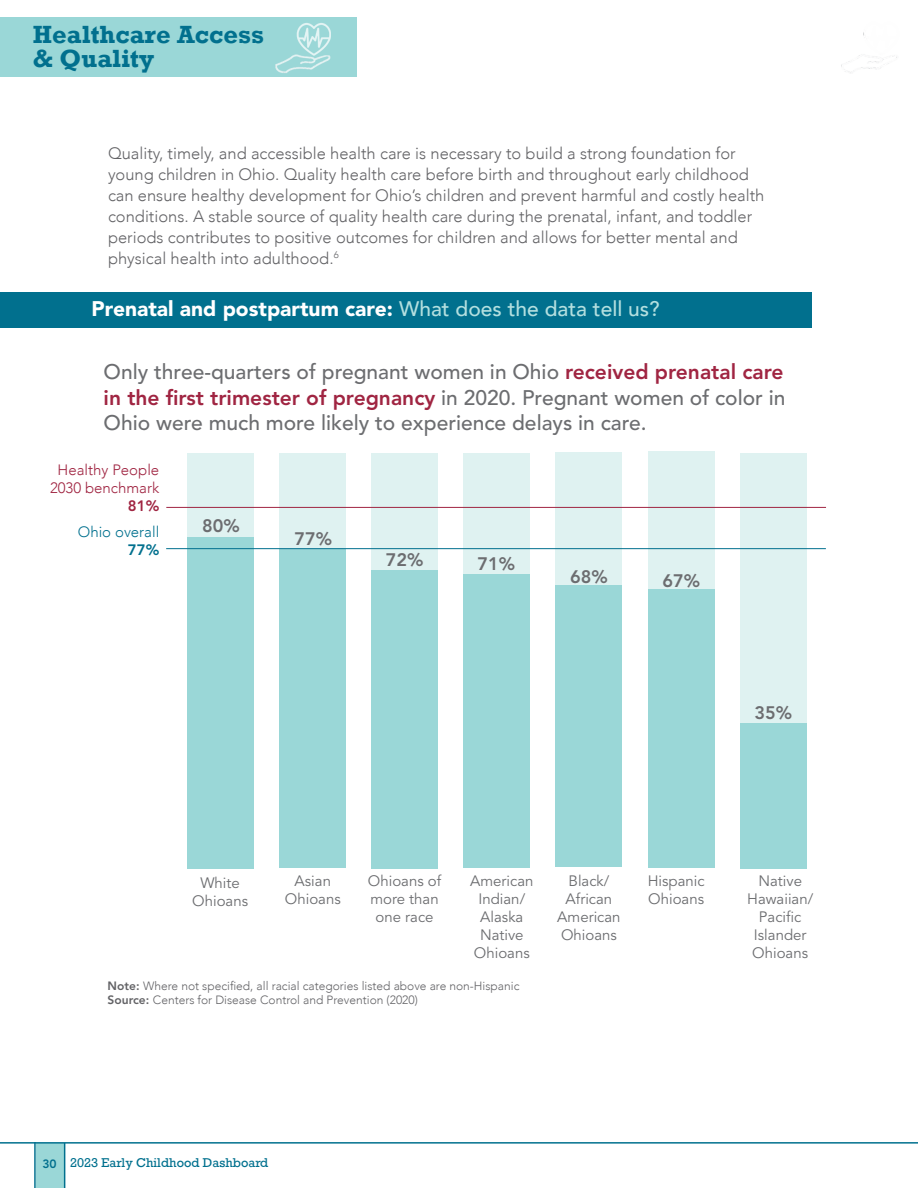
<style>
.page{position:relative;width:918px;height:1188px;background:#fff}
.page>*{position:absolute;margin:0;border:0;box-sizing:border-box;transform-origin:0 0}
.t1{font:700 25.5px/24px "Rockwell";color:#01708e}
.t2{font:500 21px/25.2px "Avenir LT Pro";color:#6c6d70;text-align:justify}
.t3{font:900 21px "Avenir LT Pro";color:#fff}
.t4{font:800 18px "Avenir LT Pro";color:#6c6d70}
.t5{font:300 16.5px/21px "Avenir";color:#636366}
.t6{font:15px/18px "Avenir LT Pro";color:#6c6d70;text-align:center}
.t7{font:300 15px/18px "Avenir";color:#a02542;text-align:right}
.t8{font:300 15px/18px "Avenir";color:#01708e;text-align:right}
.t9{font:300 12px/14.4px "Avenir";color:#636366}
.t10{font:12px "Rockwell";color:#01708e}
.s1{font-family:"Avenir";font-weight:500;color:#b3dfdf}
.s2{font-weight:800;color:#a02542}
.s3{font-family:"Avenir LT Pro";font-weight:800}
</style>
<div class="page">
<div style="left:36px;top:1143px;width:29px;height:45px;background:#9ad7d7"></div>
<hr style="left:0;top:1142px;width:918px;height:2px;background:#01708e">
<hr style="left:34px;top:1142px;width:2px;height:46px;background:#01708e">
<hr style="left:64px;top:1143px;width:1px;height:45px;background:#01708e">
<div style="left:740px;top:723px;width:67px;height:145px;background:#9ad7d7"></div>
<div style="left:740px;top:453px;width:67px;height:270px;background:#dff2f1"></div>
<div style="left:280px;top:549px;width:66px;height:319px;background:#9ad7d7"></div>
<div style="left:280px;top:453px;width:66px;height:96px;background:#dff2f1"></div>
<div style="left:556px;top:585px;width:66px;height:282px;background:#9ad7d7"></div>
<div style="left:556px;top:452px;width:66px;height:133px;background:#dff2f1"></div>
<div style="left:187px;top:536px;width:66px;height:332px;background:#9ad7d7"></div>
<div style="left:187px;top:453px;width:66px;height:83px;background:#dff2f1"></div>
<div style="left:464px;top:573px;width:66px;height:295px;background:#9ad7d7"></div>
<div style="left:464px;top:453px;width:66px;height:120px;background:#dff2f1"></div>
<div style="left:648px;top:589px;width:66px;height:278px;background:#9ad7d7"></div>
<div style="left:648px;top:452px;width:66px;height:137px;background:#dff2f1"></div>
<div style="left:371px;top:569px;width:67px;height:299px;background:#9ad7d7"></div>
<div style="left:371px;top:453px;width:67px;height:116px;background:#dff2f1"></div>
<hr style="left:166px;top:548px;width:660px;height:1px;background:#01708e">
<hr style="left:166px;top:507px;width:660px;height:1px;background:#a02542">
<img style="left:841px;top:32px;width:56px;height:41px">
<div style="left:0;top:18px;width:356px;height:59px;background:#9ad7d7"></div>
<div style="left:0;top:292px;width:811px;height:36px;background:#01708e"></div>
<img style="left:275px;top:23px;width:56px;height:50px">
<p class="t1" style="left:33px;top:22px;width:233px">Healthcare Access &amp; Quality</p>
<p class="t5" style="left:108px;top:143px;width:658px">Quality, timely, and accessible health care is necessary to build a strong foundation for young children in Ohio. Quality health care before birth and throughout early childhood can ensure healthy development for Ohio’s children and prevent harmful and costly health conditions. A stable source of quality health care during the prenatal, infant, and toddler periods contributes to positive outcomes for children and allows for better mental and physical health into adulthood.<sup>6</sup></p>
<p class="t3" style="left:92px;top:296px;width:570px">Prenatal and postpartum care: <span class="s1">What does the data tell us?</span></p>
<p class="t2" style="left:104px;top:360px;width:683px">Only three-quarters of pregnant women in Ohio <span class="s2">received prenatal care in the first trimester of pregnancy</span> in 2020. Pregnant women of color in Ohio were much more likely to experience delays in care.</p>
<p class="t7" style="left:50px;top:460px;width:111px">Healthy People<br>2030 benchmark<br><span class="s3">81%</span></p>
<p class="t8" style="left:78px;top:523px;width:83px">Ohio overall<br><span class="s3">77%</span></p>
<p class="t4" style="left:202px;top:515px;width:39px">80%</p>
<p class="t4" style="left:294px;top:528px;width:39px">77%</p>
<p class="t4" style="left:386px;top:549px;width:39px">72%</p>
<p class="t4" style="left:477px;top:553px;width:39px">71%</p>
<p class="t4" style="left:570px;top:566px;width:39px">68%</p>
<p class="t4" style="left:662px;top:570px;width:39px">67%</p>
<p class="t4" style="left:755px;top:702px;width:39px">35%</p>
<p class="t6" style="left:192px;top:875px;width:57px">White<br>Ohioans</p>
<p class="t6" style="left:285px;top:872px;width:57px">Asian<br>Ohioans</p>
<p class="t6" style="left:368px;top:872px;width:75px">Ohioans of more than one race</p>
<p class="t6" style="left:470px;top:872px;width:65px">American<br>Indian/<br>Alaska<br>Native<br>Ohioans</p>
<p class="t6" style="left:557px;top:872px;width:65px">Black/<br>African<br>American<br>Ohioans</p>
<p class="t6" style="left:648px;top:872px;width:58px;text-align:left">Hispanic<br>Ohioans</p>
<p class="t6" style="left:747px;top:872px;width:68px">Native<br>Hawaiian/<br>Pacific<br>Islander<br>Ohioans</p>
<p class="t9" style="left:108px;top:979px;width:413px"><span class="s3">Note:</span> Where not specified, all racial categories listed above are non-Hispanic<br><span class="s3">Source:</span> Centers for Disease Control and Prevention (2020)</p>
<p class="t10" style="left:43px;top:1155px;width:227px"><span class="s3">30</span> 2023 Early Childhood Dashboard</p>
</div>
